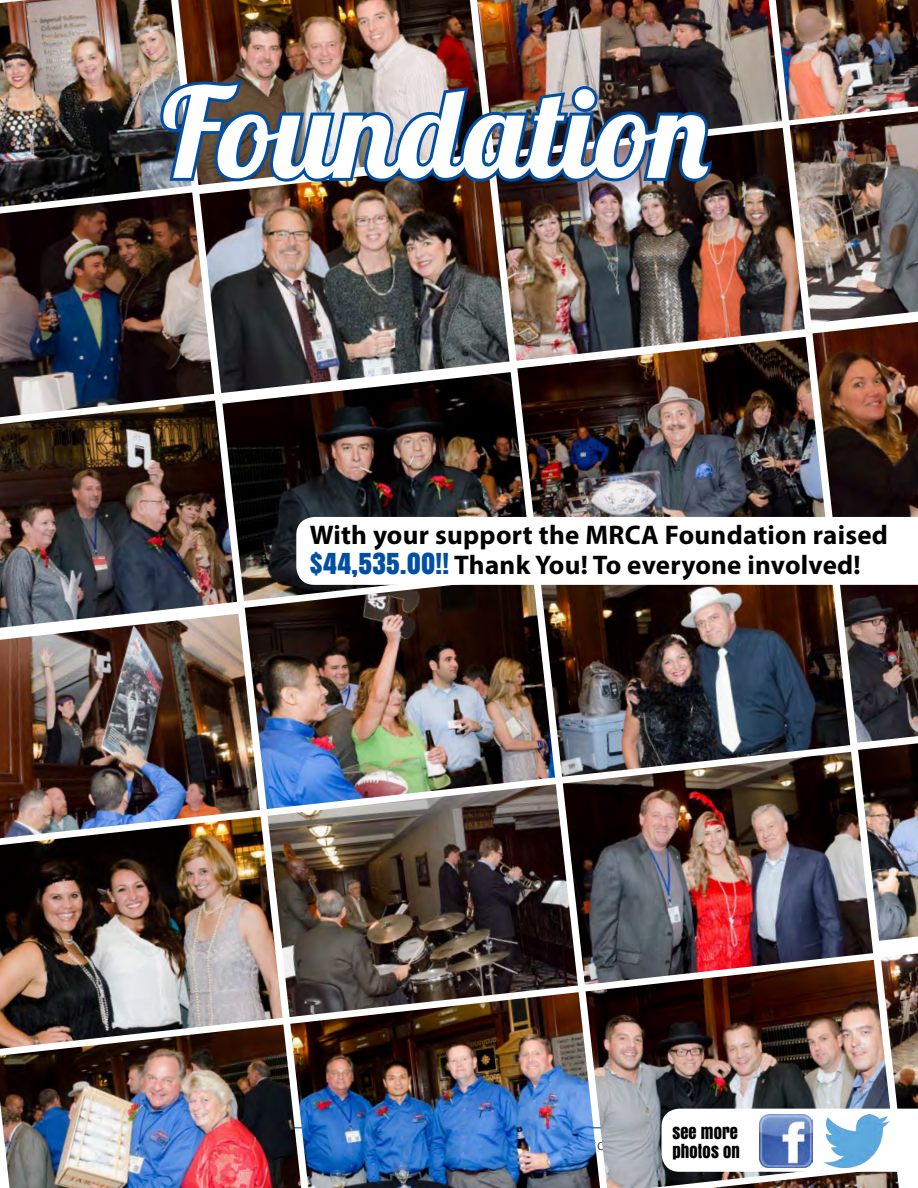
<style>
.page{position:relative;width:918px;height:1188px;background:#fff}
.page>*{position:absolute;margin:0;border:0;box-sizing:border-box;transform-origin:0 0}
.t1{font:124.5px "Lobster 1.4";color:#fff}
.t2{font:700 27px/30px "Myriad Pro";letter-spacing:.01em;color:#000}
.t3{font:16.5px/19.5px "Anton";letter-spacing:.01em;color:#000}
.s1{font-family:"Anton";font-weight:400;color:#004fa3}
</style>
<div class="page">
<img style="left:881px;top:953px;width:37px;height:156px">
<img style="left:0;top:0;width:192px;height:193px">
<img style="left:178px;top:0;width:299px;height:75px">
<img style="left:477px;top:0;width:305px;height:128px">
<img style="left:776px;top:0;width:142px;height:120px">
<img style="left:0;top:193px;width:214px;height:208px">
<img style="left:199px;top:185px;width:311px;height:208px">
<img style="left:494px;top:128px;width:311px;height:233px">
<img style="left:0;top:401px;width:237px;height:213px">
<img style="left:222px;top:372px;width:295px;height:229px">
<img style="left:517px;top:337px;width:295px;height:180px">
<img style="left:0;top:614px;width:260px;height:203px">
<img style="left:245px;top:576px;width:310px;height:233px">
<img style="left:540px;top:585px;width:310px;height:192px">
<img style="left:0;top:817px;width:283px;height:208px">
<img style="left:268px;top:784px;width:310px;height:233px">
<img style="left:563px;top:752px;width:310px;height:233px">
<img style="left:0;top:1025px;width:290px;height:163px">
<img style="left:290px;top:992px;width:296px;height:196px">
<img style="left:586px;top:960px;width:310px;height:228px">
<img style="left:157px;top:75px;width:559px;height:110px">
<svg style="left:662px;top:1109px;width:235px;height:63px"></svg>
<img style="left:790px;top:111px;width:128px;height:212px">
<img style="left:812px;top:322px;width:106px;height:195px">
<img style="left:835px;top:585px;width:83px;height:158px">
<img style="left:858px;top:743px;width:60px;height:198px">
<img style="left:759px;top:1114px;width:53px;height:54px">
<img style="left:824px;top:1114px;width:66px;height:54px">
<svg style="left:296px;top:517px;width:622px;height:68px"></svg>
<h1 class="t1" style="left:162px;top:53px;width:548px">Foundation</h1>
<p class="t2" style="left:310px;top:519px;width:580px">With your support the MRCA Foundation raised <span class="s1">$44,535.00!!</span> Thank You! To everyone involved!</p>
<p class="t3" style="left:672px;top:1122px;width:69px">see more photos on</p>
</div>
